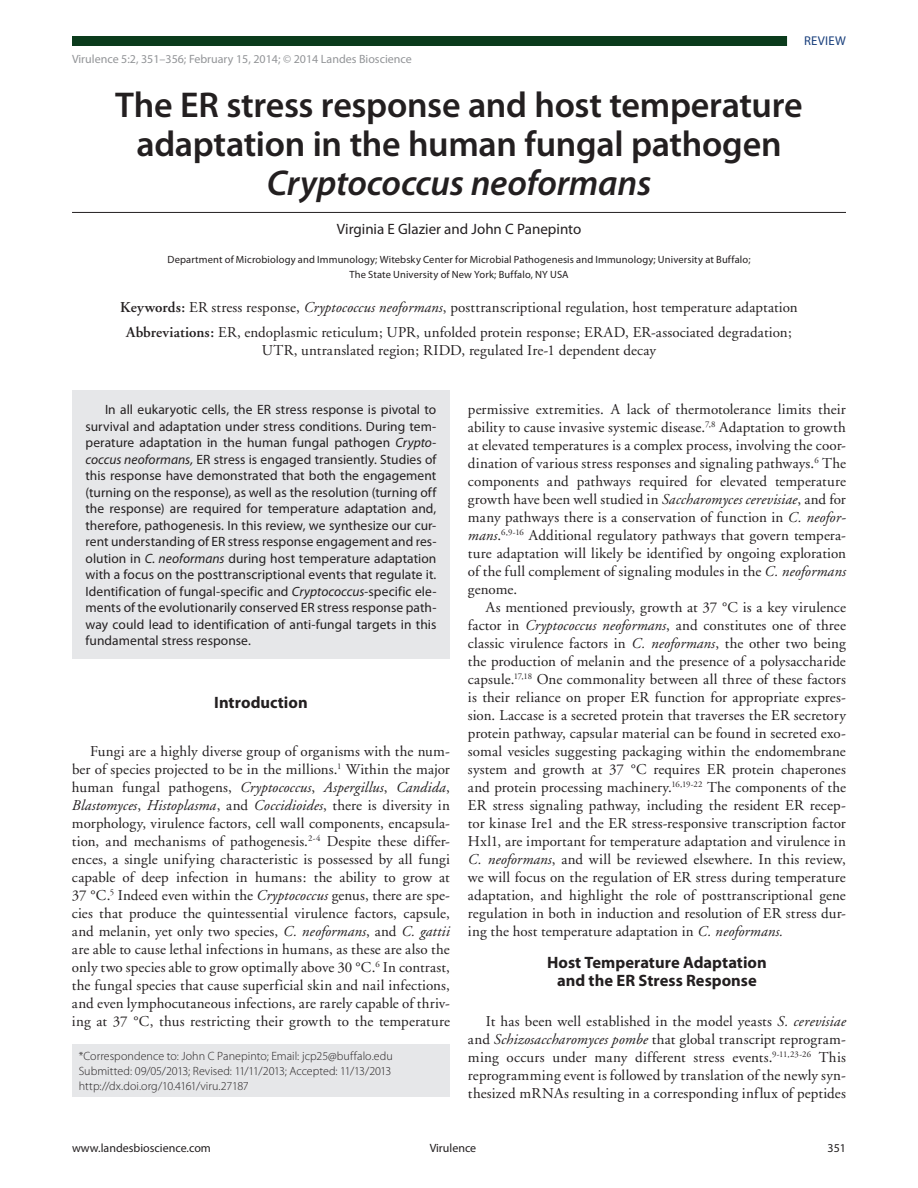
<style>
.page{position:relative;width:918px;height:1188px;background:#fff}
.page>*{position:absolute;margin:0;border:0;box-sizing:border-box;transform-origin:0 0}
.t1{font:600 36px/39px "Myriad Pro";letter-spacing:-.01em;color:#231f20;text-align:center}
.t2{font:italic 600 36px "Myriad Pro";letter-spacing:-.005em;color:#231f20}
.t3{font:700 16.5px/18px "Myriad Pro";color:#231f20;text-align:center}
.t4{font:15px/18px "Adobe Garamond";letter-spacing:.01em;color:#231f20;text-align:justify}
.t5{font:15px "Myriad Pro";color:#231f20}
.t6{font:13.5px/16.5px "Myriad Pro";color:#231f20;text-align:justify}
.t7{font:12.75px "Myriad Pro";letter-spacing:.02em;color:#193f7c}
.t8{font:300 12px/15px "Myriad Pro";letter-spacing:-.005em;color:#231f20;text-align:justify}
.t9{font:12px "Myriad Pro";color:#939598}
.t10{font:12px "Myriad Pro";color:#231f20}
.t11{font:10.5px/15px "Myriad Pro";letter-spacing:.015em;color:#231f20;text-align:center}
.s1{font-weight:600}
.s2{font-style:italic}
</style>
<div class="page">
<div style="left:72px;top:36px;width:774px;height:10px;background:#0b3b1c"></div>
<svg style="left:787px;top:36px;width:59px;height:10px"></svg>
<div style="left:72px;top:1044px;width:378px;height:53px;background:#e6e7e9"></div>
<hr style="left:72px;top:212px;width:774px;height:1px;background:#231f20">
<div style="left:72px;top:391px;width:378px;height:268px;background:#e6e7e9"></div>
<p class="t9" style="left:72px;top:52px;width:341px">Virulence 5:2, 351–356; February 15, 2014; © 2014 Landes Bioscience</p>
<p class="t7" style="left:804px;top:33px;width:43px">Review</p>
<h1 class="t1" style="left:115px;top:85px;width:689px">The ER stress response and host temperature adaptation in the human fungal pathogen</h1>
<h1 class="t2" style="left:267px;top:160px;width:386px">Cryptococcus neoformans</h1>
<p class="t5" style="left:337px;top:220px;width:246px">Virginia E Glazier and John C Panepinto</p>
<p class="t11" style="left:167px;top:251px;width:585px">Department of Microbiology and Immunology; Witebsky Center for Microbial Pathogenesis and Immunology; University at Buffalo;<br>The State University of New York; Buffalo, NY USA</p>
<p class="t4" style="left:120px;top:295px;width:679px;line-height:24.8px;text-align:center"><span class="s1">Keywords:</span> ER stress response, <span class="s2">Cryptococcus neoformans</span>, posttranscriptional regulation, host temperature adaptation<br><span class="s1">Abbreviations:</span> ER, endoplasmic reticulum; UPR, unfolded protein response; ERAD, ER-associated degradation;</p>
<p class="t4" style="left:262px;top:341px;width:396px">UTR, untranslated region; RIDD, regulated Ire-1 dependent decay</p>
<p class="t6" style="left:85px;top:401px;width:353px;text-indent:20px">In all eukaryotic cells, the ER stress response is pivotal to survival and adaptation under stress conditions. During tem&shy;perature adaptation in the human fungal pathogen <span class="s2">Crypto&shy;coccus neoformans,</span> ER stress is engaged transiently. Studies of this response have demonstrated that both the engagement (turning on the response), as well as the resolution (turning off the response) are required for temperature adaptation and, therefore, pathogenesis. In this review, we synthesize our cur&shy;rent understanding of ER stress response engagement and res&shy;olution in <span class="s2">C. neoformans</span> during host temperature adaptation with a focus on the posttranscriptional events that regulate it.<br>Identification of fungal-specific and <span class="s2">Cryptococcus-</span>specific ele&shy;ments of the evolutionarily conserved ER stress response path&shy;way could lead to identification of anti-fungal targets in this fundamental stress response.</p>
<p class="t3" style="left:214px;top:693px;width:95px">Introduction</p>
<p class="t4" style="left:72px;top:743px;width:379px;text-indent:18px">Fungi are a highly diverse group of organisms with the num&shy;ber of species projected to be in the millions.<sup>1</sup> Within the major human fungal pathogens, <span class="s2">Cryptococcus</span>, <span class="s2">Aspergillus</span>, <span class="s2">Candida</span>, <span class="s2">Blastomyces</span>, <span class="s2">Histoplasma</span>, and <span class="s2">Coccidioides</span>, there is diversity in morphology, virulence factors, cell wall components, encapsula&shy;tion, and mechanisms of pathogenesis.<sup>2-4</sup> Despite these differ&shy;ences, a single unifying characteristic is possessed by all fungi capable of deep infection in humans: the ability to grow at 37 °C.<sup>5</sup> Indeed even within the <span class="s2">Cryptococcus</span> genus, there are spe&shy;cies that produce the quintessential virulence factors, capsule, and melanin, yet only two species, <span class="s2">C. neoformans</span>, and <span class="s2">C. gattii </span>are able to cause lethal infections in humans, as these are also the only two species able to grow optimally above 30 °C.<sup>6</sup> In contrast, the fungal species that cause superficial skin and nail infections, and even lymphocutaneous infections, are rarely capable of thriv&shy;ing at 37 °C, thus restricting their growth to the temperature</p>
<p class="t8" style="left:79px;top:1049px;width:316px">*Correspondence to: John C Panepinto; Email: jcp25@buffalo.edu Submitted: 09/05/2013; Revised: 11/11/2013; Accepted: 11/13/2013 http://dx.doi.org/10.4161/viru.27187</p>
<p class="t4" style="left:468px;top:401px;width:380px">permissive extremities. A lack of thermotolerance limits their ability to cause invasive systemic disease.<sup>7,8</sup> Adaptation to growth at elevated temperatures is a complex process, involving the coor&shy;dination of various stress responses and signaling pathways.<sup>6</sup> The components and pathways required for elevated temperature growth have been well studied in <span class="s2">Saccharomyces cerevisiae</span>, and for many pathways there is a conservation of function in <span class="s2">C. neofor&shy;mans</span>.<sup>6,9-16</sup> Additional regulatory pathways that govern tempera&shy;ture adaptation will likely be identified by ongoing exploration of the full complement of signaling modules in the <span class="s2">C. neoformans </span>genome.</p>
<p class="t4" style="left:468px;top:599px;width:380px;text-indent:18px">As mentioned previously, growth at 37 °C is a key virulence factor in <span class="s2">Cryptococcus neoformans</span>, and constitutes one of three classic virulence factors in <span class="s2">C. neoformans</span>, the other two being the production of melanin and the presence of a polysaccharide capsule.<sup>17,18</sup> One commonality between all three of these factors is their reliance on proper ER function for appropriate expres&shy;sion. Laccase is a secreted protein that traverses the ER secretory protein pathway, capsular material can be found in secreted exo&shy;somal vesicles suggesting packaging within the endomembrane system and growth at 37 °C requires ER protein chaperones and protein processing machinery.<sup>16,19-22</sup> The components of the ER stress signaling pathway, including the resident ER recep&shy;tor kinase Ire1 and the ER stress-responsive transcription factor Hxl1, are important for temperature adaptation and virulence in <span class="s2">C. neoformans</span>, and will be reviewed elsewhere. In this review, we will focus on the regulation of ER stress during temperature adaptation, and highlight the role of posttranscriptional gene regulation in both in induction and resolution of ER stress dur&shy;ing the host temperature adaptation in <span class="s2">C. neoformans.</span></p>
<p class="t3" style="left:547px;top:953px;width:221px">Host Temperature Adaptation and the ER Stress Response</p>
<p class="t4" style="left:468px;top:1013px;width:380px;text-indent:18px">It has been well established in the model yeasts <span class="s2">S. cerevisiae </span>and <span class="s2">Schizosaccharomyces pombe</span> that global transcript reprogram&shy;ming occurs under many different stress events.<sup>9-11,23-26</sup> This reprogramming event is followed by translation of the newly syn&shy;thesized mRNAs resulting in a corresponding influx of peptides</p>
<p class="t10" style="left:72px;top:1141px;width:253px">www.landesbioscience.com V</p>
<p class="t10" style="left:436px;top:1141px;width:42px">irulence</p>
<p class="t10" style="left:828px;top:1141px;width:20px">351</p>
</div>
